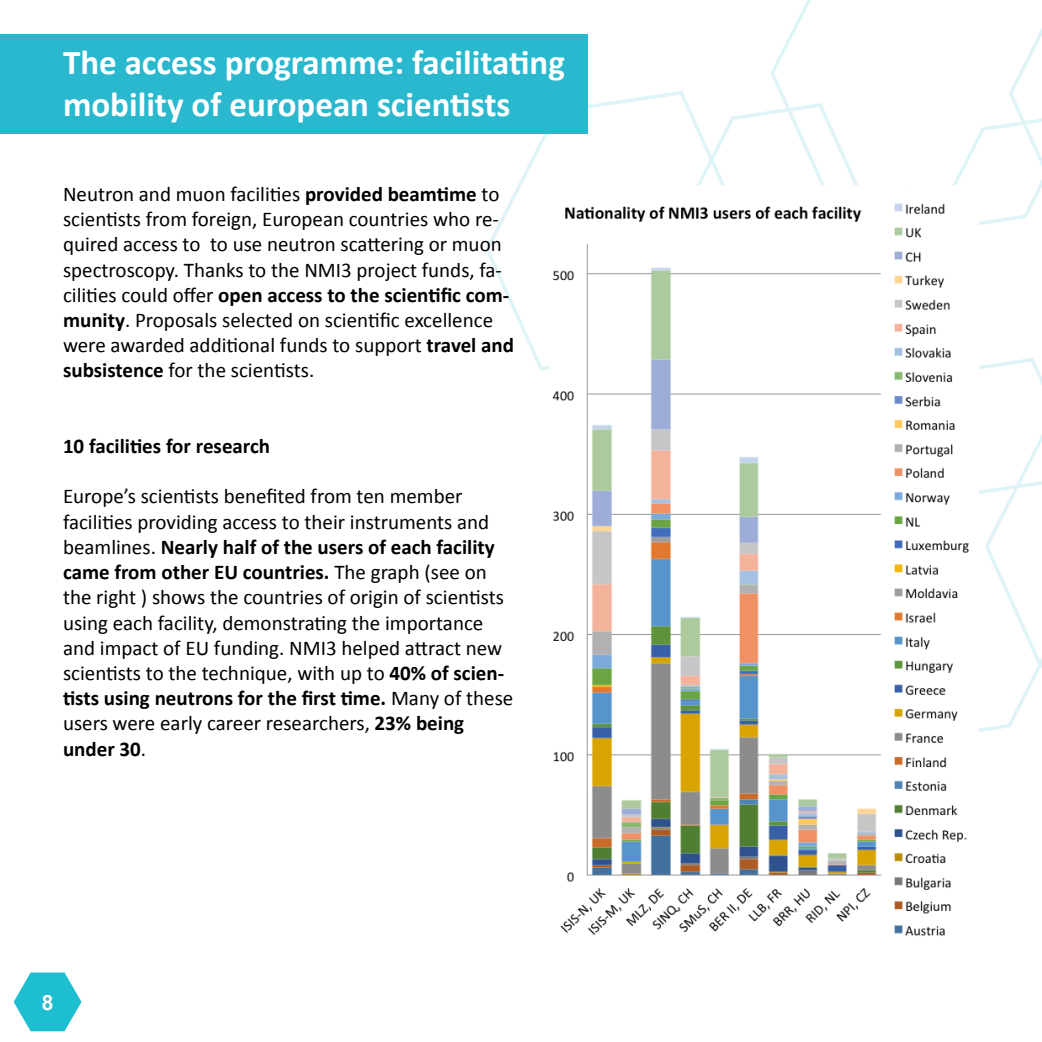
<style>
.page{position:relative;width:1042px;height:1042px;background:#fff}
.page>*{position:absolute;margin:0;border:0;box-sizing:border-box;transform-origin:0 0}
.t1{font:700 35px "Calibri";color:#fff}
.Fließtext{font:21px/25.2px "Calibri";color:#000}
.Fließtext-2{font:700 21px "Calibri";color:#000}
.t2{font:700 21px "Arial";color:#fff}
.s1{font-weight:700}
</style>
<div class="page">
<svg style="left:483px;top:0;width:559px;height:732px"></svg>
<svg style="left:14px;top:972px;width:67px;height:59px"></svg>
<div style="left:0;top:35px;width:588px;height:99px;background:#29b8ce"></div>
<img style="left:550px;top:185px;width:429px;height:751px">
<p class="t1" style="left:63px;top:40px;width:503px">The access programme: facilitating</p>
<p class="t1" style="left:63px;top:82px;width:449px">mobility of european scientists</p>
<p class="Fließtext" style="left:63px;top:181px;width:453px">Neutron and muon facilities <span class="s1">provided beamtime</span> to scientists from foreign, European countries who re&shy;quired access to to use neutron scattering or muon spectroscopy. Thanks to the NMI3 project funds, fa&shy;cilities could offer <span class="s1">open access to the scientific com&shy;munity</span>. Proposals selected on scientific excellence were awarded additional funds to support <span class="s1">travel and subsistence</span> for the scientists.</p>
<p class="Fließtext-2" style="left:63px;top:433px;width:209px">10 facilities for research</p>
<p class="Fließtext" style="left:63px;top:484px;width:452px">Europe’s scientists benefited from ten member facilities providing access to their instruments and beamlines. <span class="s1">Nearly half of the users of each facility came from other EU countries.</span> The graph (see on the right ) shows the countries of origin of scientists using each facility, demonstrating the importance and impact of EU funding. NMI3 helped attract new scientists to the technique, with up to <span class="s1">40% of scien&shy;tists using neutrons for the first time.</span> Many of these users were early career researchers, <span class="s1">23% being under 30</span>.</p>
<p class="t2" style="left:42px;top:988px;width:13px">8</p>
</div>
